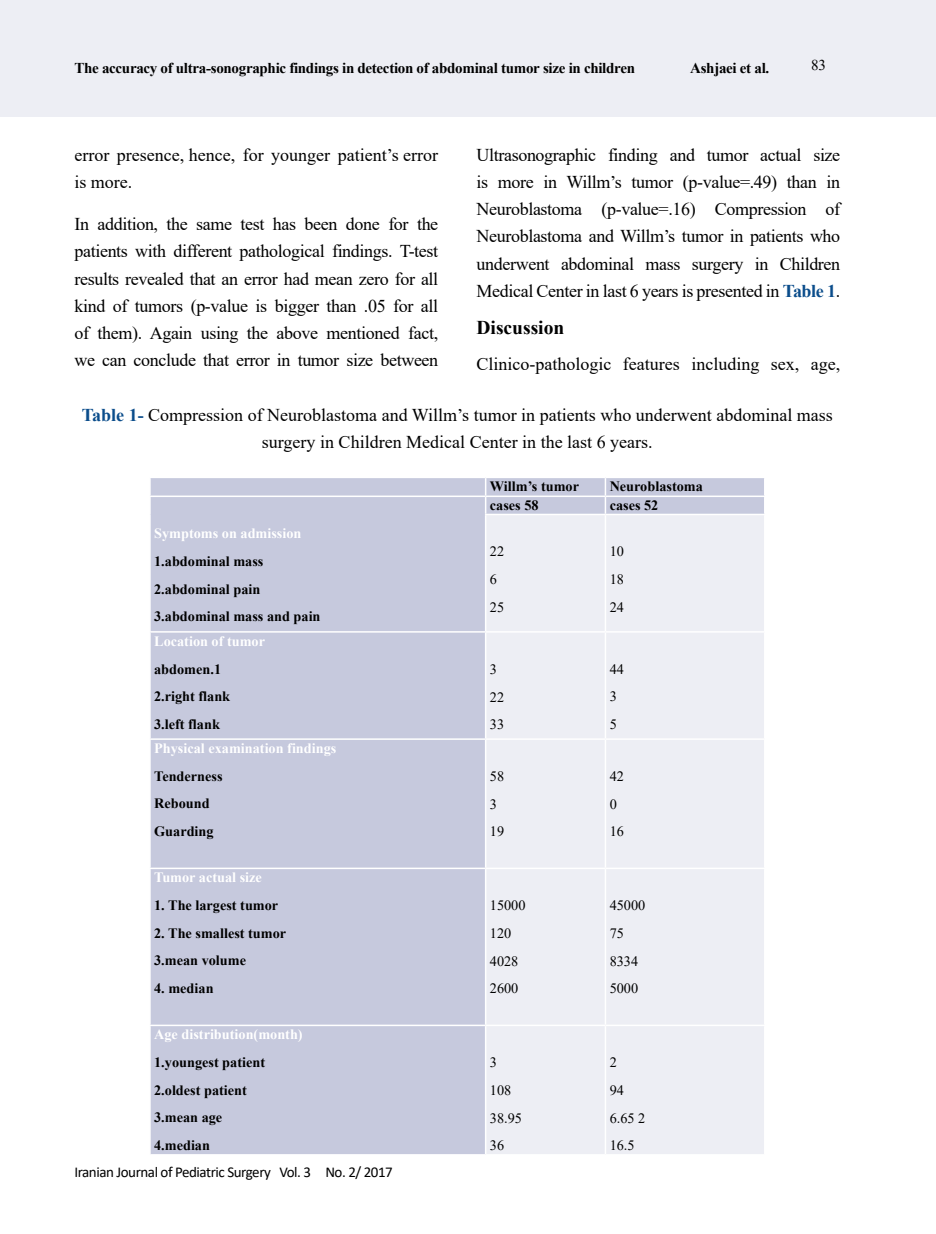
<style>
.page{position:relative;width:936px;height:1234px;background:#fff}
.page>*{position:absolute;margin:0;border:0;box-sizing:border-box;transform-origin:0 0}
.t1{font:700 19.5px "Times New Roman";color:#000}
.t2{font:18px/27px "Times New Roman";color:#000;text-align:justify}
.t3{font:700 15px "Times New Roman";letter-spacing:-.02em;color:#000}
.t4{font:15px "Calibri";letter-spacing:-.03em;color:#000}
.t5{font:15px "Times New Roman";color:#000}
.t6{font:700 14.25px/27.8px "Times New Roman";color:#000}
.t7{font:700 14.25px "Times New Roman";color:#fff}
.t8{font:14.25px/27.8px "Times New Roman";color:#000}
.s1{font-weight:700;color:#0b4d8b}
</style>
<div class="page">
<div style="left:0;top:0;width:935px;height:117px;background:#edeef4"></div>
<div style="left:151px;top:478px;width:613px;height:675px;background:#c6c9dd"></div>
<div style="left:486px;top:515px;width:278px;height:638px;background:#edeef4"></div>
<hr style="left:149px;top:495px;width:336px;height:2px;background:#fff">
<svg style="left:150px;top:478px;width:1px;height:36px"></svg>
<hr style="left:485px;top:495px;width:120px;height:2px;background:#fff">
<svg style="left:485px;top:478px;width:1px;height:35px"></svg>
<hr style="left:605px;top:495px;width:160px;height:2px;background:#fff">
<svg style="left:604px;top:478px;width:2px;height:35px"></svg>
<hr style="left:485px;top:513px;width:120px;height:2px;background:#fff">
<hr style="left:485px;top:515px;width:1px;height:116px;background:#fff">
<hr style="left:605px;top:513px;width:160px;height:2px;background:#fff">
<hr style="left:604px;top:515px;width:2px;height:116px;background:#fff">
<hr style="left:149px;top:631px;width:336px;height:1px;background:#fff">
<hr style="left:485px;top:631px;width:120px;height:1px;background:#fff">
<hr style="left:485px;top:632px;width:1px;height:106px;background:#fff">
<hr style="left:605px;top:631px;width:160px;height:1px;background:#fff">
<hr style="left:604px;top:632px;width:2px;height:106px;background:#fff">
<hr style="left:149px;top:738px;width:336px;height:1px;background:#fff">
<hr style="left:485px;top:738px;width:120px;height:1px;background:#fff">
<hr style="left:485px;top:739px;width:1px;height:128px;background:#fff">
<hr style="left:605px;top:738px;width:160px;height:1px;background:#fff">
<hr style="left:604px;top:739px;width:2px;height:128px;background:#fff">
<hr style="left:149px;top:867px;width:336px;height:1px;background:#fff">
<hr style="left:485px;top:867px;width:120px;height:1px;background:#fff">
<hr style="left:485px;top:868px;width:1px;height:156px;background:#fff">
<hr style="left:605px;top:867px;width:160px;height:1px;background:#fff">
<hr style="left:604px;top:868px;width:2px;height:156px;background:#fff">
<hr style="left:149px;top:1024px;width:336px;height:1px;background:#fff">
<hr style="left:485px;top:1024px;width:120px;height:1px;background:#fff">
<hr style="left:485px;top:1025px;width:1px;height:128px;background:#fff">
<hr style="left:605px;top:1024px;width:160px;height:1px;background:#fff">
<hr style="left:604px;top:1025px;width:2px;height:128px;background:#fff">
<p class="t3" style="left:74px;top:57px;width:562px">The accuracy of ultra-sonographic findings in detection of abdominal tumor size in children</p>
<p class="t3" style="left:690px;top:57px;width:81px">Ashjaei et al.</p>
<p class="t5" style="left:811px;top:54px;width:16px">83</p>
<p class="t2" style="left:74px;top:141px;width:365px">error presence, hence, for younger patient’s error is more.</p>
<p class="t2" style="left:74px;top:210px;width:365px">In addition, the same test has been done for the patients with different pathological findings. T-test results revealed that an error had mean zero for all kind of tumors (p-value is bigger than .05 for all of them). Again using the above mentioned fact, we can conclude that error in tumor size between</p>
<p class="t2" style="left:476px;top:141px;width:365px">Ultrasonographic finding and tumor actual size is more in Willm’s tumor (p-value=.49) than in Neuroblastoma (p-value=.16) Compression of Neuroblastoma and Willm’s tumor in patients who underwent abdominal mass surgery in Children Medical Center in last 6 years is presented in <span class="s1">Table 1</span>.</p>
<p class="t1" style="left:476px;top:313px;width:89px">Discussion</p>
<p class="t2" style="left:476px;top:350px;width:365px">Clinico-pathologic features including sex, age,</p>
<p class="t2" style="left:82px;top:401px;width:752px;text-align:center"><span class="s1">Table 1-</span> Compression of Neuroblastoma and Willm’s tumor in patients who underwent abdominal mass surgery in Children Medical Center in the last 6 years.</p>
<p class="t6" style="left:490px;top:472px;width:91px">Willm’s tumor</p>
<p class="t6" style="left:609px;top:472px;width:95px">Neuroblastoma</p>
<p class="t7" style="left:154px;top:523px;width:149px">Symptoms on admission</p>
<p class="t6" style="left:154px;top:546px;width:168px">1.abdominal mass<br>2.abdominal pain<br>3.abdominal mass and pain</p>
<p class="t6" style="left:490px;top:491px;width:50px">cases 58</p>
<p class="t6" style="left:609px;top:491px;width:50px">cases 52</p>
<p class="t8" style="left:490px;top:537px;width:16px">22<br>6<br>25</p>
<p class="t8" style="left:609px;top:537px;width:16px;text-align:justify">10<br>18<br>24</p>
<p class="t7" style="left:154px;top:630px;width:112px">Location of tumor</p>
<p class="t6" style="left:154px;top:654px;width:78px">abdomen.1<br>2.right flank<br>3.left flank</p>
<p class="t8" style="left:490px;top:654px;width:16px">3<br>22<br>33</p>
<p class="t8" style="left:609px;top:654px;width:16px">44<br>3<br>5</p>
<p class="t7" style="left:154px;top:737px;width:184px">Physical examination findings</p>
<p class="t6" style="left:154px;top:761px;width:70px">Tenderness<br>Rebound<br>Guarding</p>
<p class="t8" style="left:490px;top:761px;width:16px">58<br>3<br>19</p>
<p class="t8" style="left:609px;top:761px;width:16px">42<br>0<br>16</p>
<p class="t7" style="left:154px;top:866px;width:109px">Tumor actual size</p>
<p class="t6" style="left:154px;top:890px;width:126px">1. The largest tumor</p>
<p class="t6" style="left:154px;top:918px;width:133px">2. The smallest tumor<br>3.mean volume</p>
<p class="t6" style="left:154px;top:973px;width:61px">4. median</p>
<p class="t8" style="left:490px;top:890px;width:37px">15000<br>120<br>4028<br>2600</p>
<p class="t8" style="left:609px;top:890px;width:37px">45000<br>75<br>8334<br>5000</p>
<p class="t7" style="left:154px;top:1023px;width:150px">Age distribution(month)</p>
<p class="t6" style="left:154px;top:1047px;width:112px">1.youngest patient<br>2.oldest patient<br>3.mean age<br>4.median</p>
<p class="t8" style="left:490px;top:1047px;width:34px">3<br>108<br>38.95<br>36</p>
<p class="t8" style="left:609px;top:1047px;width:37px">2<br>94<br>6.65 2<br>16.5</p>
<p class="t4" style="left:74px;top:1161px;width:320px">Iranian Journal of Pediatric Surgery Vol. 3 No. 2/ 2017</p>
</div>
